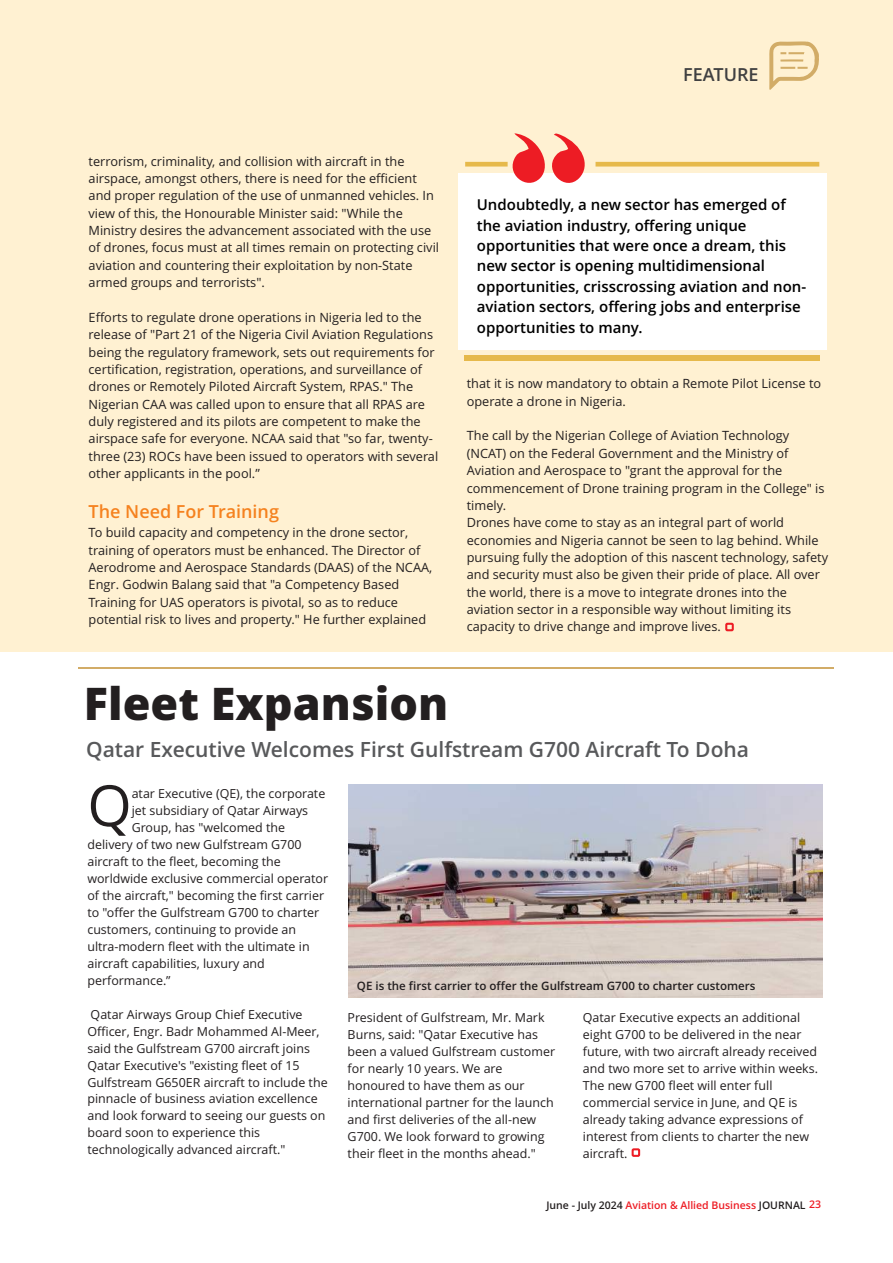
<style>
.page{position:relative;width:893px;height:1263px;background:#fff}
.page>*{position:absolute;margin:0;border:0;box-sizing:border-box;transform-origin:0 0}
.t1{font:56.85px "Open Sans";color:#231f20}
.t2{font:800 45px "Open Sans";color:#231f20}
.t3{font:600 21px "Open Sans";color:#58595b}
.t4{font:600 18px "Open Sans";color:#f5821f}
.t5{font:600 18px "Open Sans";color:#404041}
.t6{font:600 15px/20.4px "Open Sans";color:#000}
.t7{font:12.75px/17.4px "Open Sans";color:#231f20}
.t8{font:12.45px/17px "Open Sans";color:#231f20}
.t9{font:600 11.55px "Open Sans";color:#231f20}
.t10{font:600 10.5px "Open Sans";color:#ed1c24}
.s1{color:#231f20}
</style>
<div class="page">
<div style="left:0;top:0;width:893px;height:652px;background:#fff1d2"></div>
<div style="left:465px;top:356px;width:355px;height:5px;background:#e6b94b"></div>
<div style="left:458px;top:174px;width:369px;height:176px;background:#fff"></div>
<svg style="left:465px;top:133px;width:354px;height:50px"></svg>
<hr style="left:78px;top:668px;width:755px;height:1px;background:#d2ac67">
<div style="left:725px;top:623px;width:9px;height:8px;border:2px solid #ed1c24"></div>
<img style="left:348px;top:785px;width:474px;height:213px">
<div style="left:632px;top:1148px;width:8px;height:9px;border:2px solid #ed1c24"></div>
<svg style="left:769px;top:41px;width:50px;height:49px"></svg>
<h3 class="t5" style="left:683px;top:67px;width:77px">FEATURE</h3>
<p class="t7" style="left:89px;top:154px;width:352px">terrorism, criminality, and collision with aircraft in the airspace, amongst others, there is need for the efficient and proper regulation of the use of unmanned vehicles. In view of this, the Honourable Minister said: "While the Ministry desires the advancement associated with the use of drones, focus must at all times remain on protecting civil aviation and countering their exploitation by non-State armed groups and terrorists".</p>
<p class="t7" style="left:89px;top:310px;width:351px">Efforts to regulate drone operations in Nigeria led to the release of "Part 21 of the Nigeria Civil Aviation Regulations being the regulatory framework, sets out requirements for certification, registration, operations, and surveillance of drones or Remotely Piloted Aircraft System, RPAS." The Nigerian CAA was called upon to ensure that all RPAS are duly registered and its pilots are competent to make the airspace safe for everyone. NCAA said that "so far, twenty&shy;three (23) ROCs have been issued to operators with several other applicants in the pool.”</p>
<h3 class="t4" style="left:89px;top:505px;width:192px">The Need For Training</h3>
<p class="t7" style="left:89px;top:525px;width:345px">To build capacity and competency in the drone sector, training of operators must be enhanced. The Director of Aerodrome and Aerospace Standards (DAAS) of the NCAA, Engr. Godwin Balang said that "a Competency Based Training for UAS operators is pivotal, so as to reduce potential risk to lives and property." He further explained</p>
<h2 class="t2" style="left:84px;top:685px;width:366px">Fleet Expansion</h2>
<p class="t6" style="left:477px;top:196px;width:331px">Undoubtedly, a new sector has emerged of the aviation industry, offering unique opportunities that were once a dream, this new sector is opening multidimensional opportunities, crisscrossing aviation and non&shy;aviation sectors, offering jobs and enterprise opportunities to many.</p>
<p class="t7" style="left:467px;top:376px;width:356px">that it is now mandatory to obtain a Remote Pilot License to operate a drone in Nigeria.</p>
<p class="t7" style="left:467px;top:428px;width:363px">The call by the Nigerian College of Aviation Technology (NCAT) on the Federal Government and the Ministry of Aviation and Aerospace to "grant the approval for the commencement of Drone training program in the College" is timely.<br>Drones have come to stay as an integral part of world economies and Nigeria cannot be seen to lag behind. While pursuing fully the adoption of this nascent technology, safety and security must also be given their pride of place. All over the world, there is a move to integrate drones into the aviation sector in a responsible way without limiting its capacity to drive change and improve lives.</p>
<h3 class="t3" style="left:86px;top:741px;width:664px">Qatar Executive Welcomes First Gulfstream G700 Aircraft To Doha</h3>
<h1 class="t1" style="left:87px;top:783px;width:46px">Q</h1>
<p class="t8" style="left:132px;top:786px;width:195px">atar Executive (QE), the corporate</p>
<p class="t8" style="left:132px;top:803px;width:178px">jet subsidiary of Qatar Airways</p>
<p class="t8" style="left:132px;top:820px;width:155px">Group, has "welcomed the</p>
<p class="t8" style="left:87px;top:837px;width:216px">delivery of two new Gulfstream G700</p>
<p class="t8" style="left:87px;top:854px;width:195px">aircraft to the fleet, becoming the</p>
<p class="t8" style="left:87px;top:871px;width:242px">worldwide exclusive commercial operator</p>
<p class="t8" style="left:87px;top:888px;width:238px">of the aircraft," becoming the first carrier</p>
<p class="t8" style="left:87px;top:905px;width:233px">to "offer the Gulfstream G700 to charter</p>
<p class="t8" style="left:87px;top:922px;width:210px">customers, continuing to provide an</p>
<p class="t8" style="left:87px;top:939px;width:224px">ultra-modern fleet with the ultimate in</p>
<p class="t8" style="left:87px;top:956px;width:179px">aircraft capabilities, luxury and</p>
<p class="t8" style="left:87px;top:973px;width:85px">performance.”</p>
<p class="t8" style="left:87px;top:1007px;width:242px">Qatar Airways Group Chief Executive Officer, Engr. Badr Mohammed Al-Meer, said the Gulfstream G700 aircraft joins Qatar Executive's "existing fleet of 15<br>Gulfstream G650ER aircraft to include the pinnacle of business aviation excellence and look forward to seeing our guests on board soon to experience this technologically advanced aircraft."</p>
<p class="t8" style="left:348px;top:1010px;width:209px">President of Gulfstream, Mr. Mark<br>Burns, said: "Qatar Executive has been a valued Gulfstream customer for nearly 10 years. We are honoured to have them as our international partner for the launch and first deliveries of the all-new<br>G700. We look forward to growing their fleet in the months ahead."</p>
<p class="t8" style="left:583px;top:1010px;width:237px">Qatar Executive expects an additional eight G700 to be delivered in the near future, with two aircraft already received and two more set to arrive within weeks.<br>The new G700 fleet will enter full commercial service in June, and QE is already taking advance expressions of interest from clients to charter the new aircraft.</p>
<p class="t9" style="left:357px;top:981px;width:400px">QE is the first carrier to offer the Gulfstream G700 to charter customers</p>
<p class="t10" style="left:809px;top:1200px;width:13px">23</p>
<p class="t10" style="left:546px;top:1201px;width:261px"><span class="s1">June - July 2024</span> Aviation &amp; Allied Business <span class="s1">JOURNAL</span></p>
</div>
